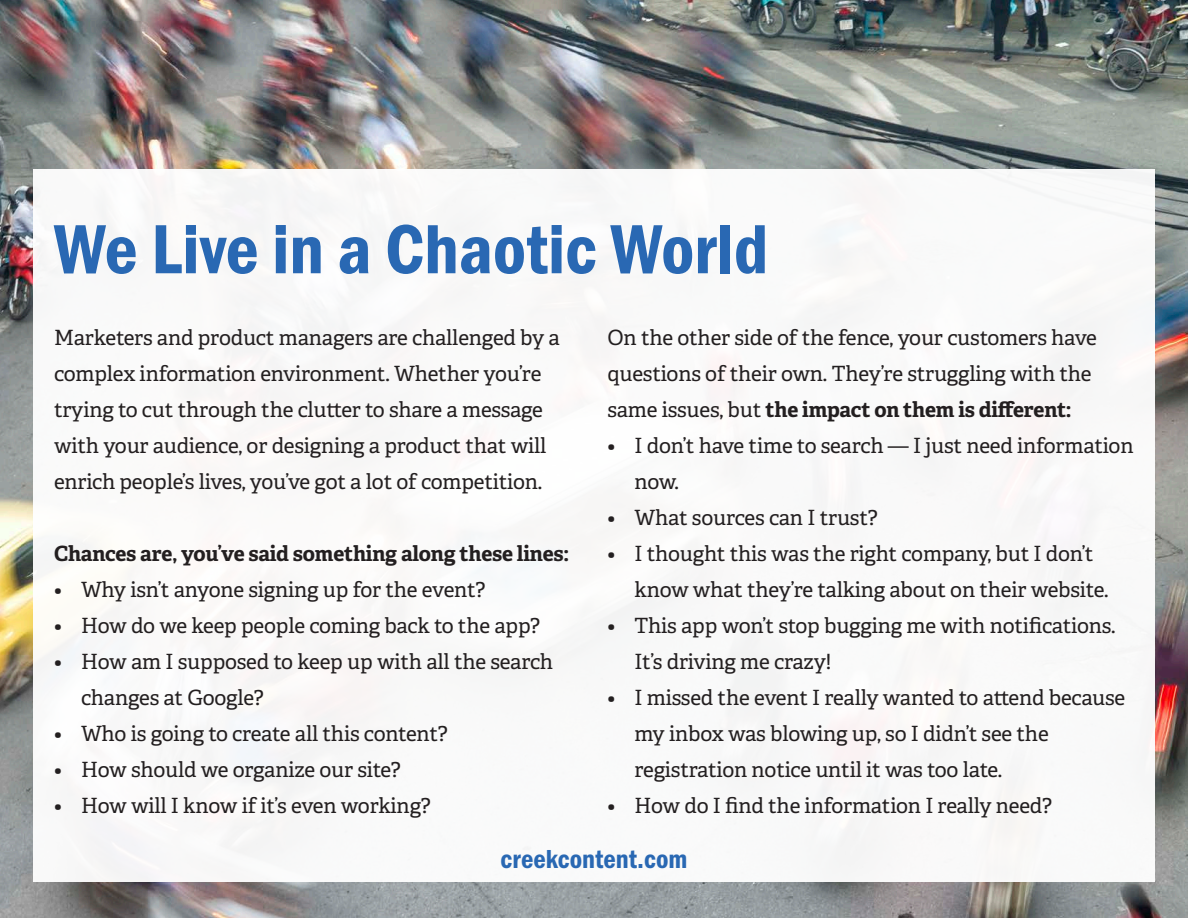
<style>
.page{position:relative;width:1188px;height:918px;background:#fff}
.page>*{position:absolute;margin:0;border:0;box-sizing:border-box;transform-origin:0 0}
.t1{font:72px "Franklin Gothic URW Con Dem";color:#2968b3}
.t2{font:27px "Franklin Gothic URW Con Dem";color:#2968b3}
.t3{font:21px/36px "Adelle";letter-spacing:-.01em;color:#231f20}
.t4{font:700 21px "Adelle";letter-spacing:-.01em;color:#231f20}
.s1{font-weight:700}
</style>
<div class="page">
<img style="left:0;top:0;width:1188px;height:918px">
<div style="left:33px;top:170px;width:1122px;height:712px;background:#fff"></div>
<p class="t1" style="left:54px;top:201px;width:716px">We Live in a Chaotic World</p>
<p class="t3" style="left:54px;top:320px;width:507px">Marketers and product managers are challenged by a complex information environment. Whether you’re trying to cut through the clutter to share a message with your audience, or designing a product that will enrich people’s lives, you’ve got a lot of competition.</p>
<p class="t4" style="left:54px;top:540px;width:517px">Chances are, you’ve said something along these lines:</p>
<p class="t3" style="left:54px;top:572px;width:433px">• Why isn’t anyone signing up for the event?</p>
<p class="t3" style="left:54px;top:608px;width:488px">• How do we keep people coming back to the app?</p>
<p class="t3" style="left:81px;top:644px;width:474px;text-indent:-27px">• How am I supposed to keep up with all the search changes at Google?</p>
<p class="t3" style="left:54px;top:716px;width:395px">• Who is going to create all this content?</p>
<p class="t3" style="left:54px;top:752px;width:348px">• How should we organize our site?</p>
<p class="t3" style="left:54px;top:788px;width:378px">• How will I know if it’s even working?</p>
<p class="t3" style="left:607px;top:320px;width:491px">On the other side of the fence, your customers have questions of their own. They’re struggling with the same issues, but <span class="s1">the impact on them is different:</span></p>
<p class="t3" style="left:634px;top:428px;width:501px;text-indent:-27px">• I don’t have time to search — I just need information now.</p>
<p class="t3" style="left:608px;top:500px;width:272px">• What sources can I trust?</p>
<p class="t3" style="left:634px;top:536px;width:476px;text-indent:-27px">• I thought this was the right company, but I don’t know what they’re talking about on their website.</p>
<p class="t3" style="left:634px;top:608px;width:483px;text-indent:-27px">• This app won’t stop bugging me with notifications.<br>It’s driving me crazy!</p>
<p class="t3" style="left:634px;top:680px;width:492px;text-indent:-27px">• I missed the event I really wanted to attend because my inbox was blowing up, so I didn’t see the registration notice until it was too late.</p>
<p class="t3" style="left:608px;top:788px;width:446px">• How do I find the information I really need?</p>
<p class="t2" style="left:501px;top:841px;width:188px">creekcontent.com</p>
</div>
